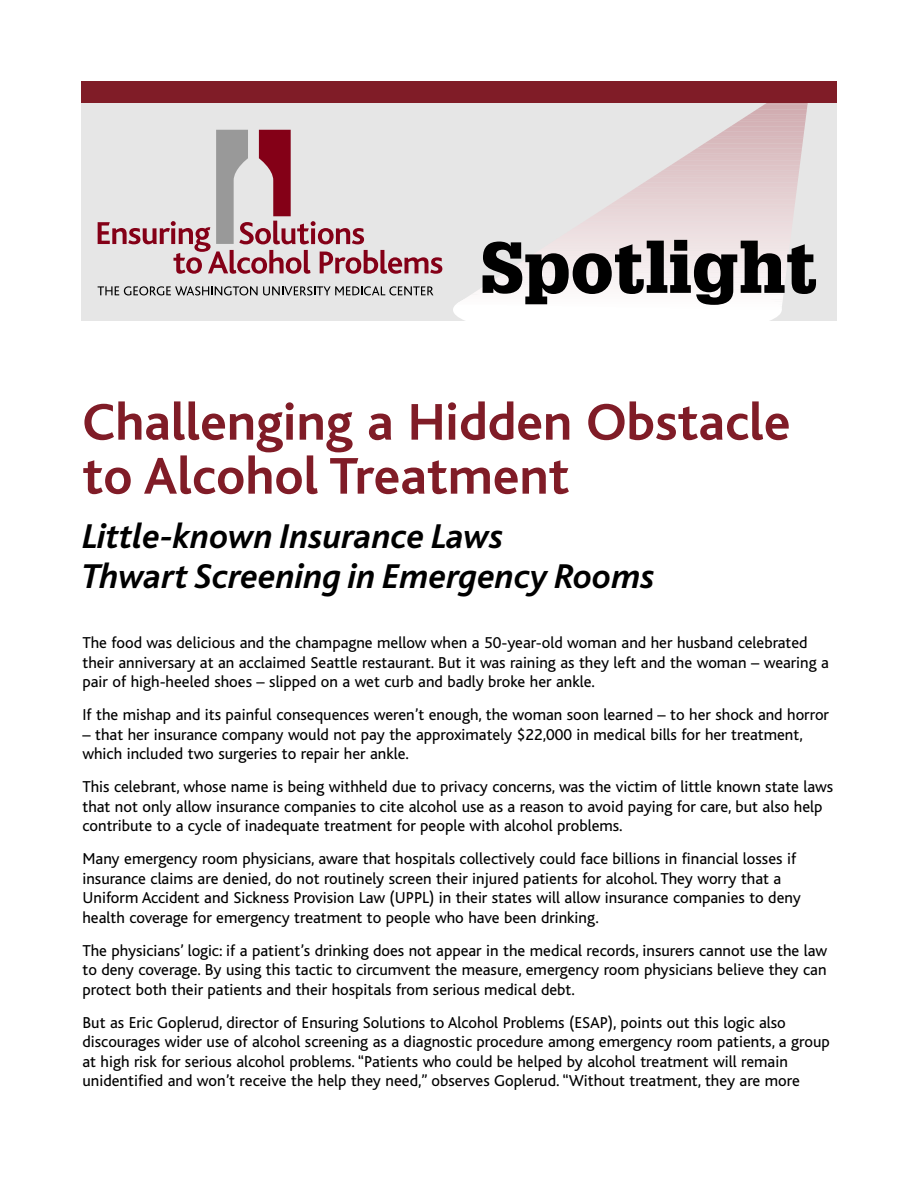
<style>
.page{position:relative;width:918px;height:1188px;background:#fff}
.page>*{position:absolute;margin:0;border:0;box-sizing:border-box;transform-origin:0 0}
.t1{font:900 70.5px "Glypha";color:#000}
.t2{font:700 54px/54px "Bliss";color:#801c27}
.t3{font:italic 700 36px/40.5px "Bliss";color:#000}
.t4{font:16.5px/19.5px "Bliss";color:#000}
</style>
<div class="page">
<div style="left:81px;top:81px;width:756px;height:239px;background:#e6e6e6"></div>
<div style="left:453px;top:281px;width:329px;height:58px;background:#fff;border-radius:50%"></div>
<hr style="left:456px;top:102px;width:353px;height:3px;background:#d0aaae">
<svg style="left:456px;top:104px;width:353px;height:3px"></svg>
<hr style="left:456px;top:107px;width:353px;height:3px;background:#d1acb0">
<hr style="left:456px;top:109px;width:353px;height:3px;background:#d1adb1">
<svg style="left:456px;top:111px;width:353px;height:3px"></svg>
<hr style="left:456px;top:114px;width:353px;height:3px;background:#d2afb3">
<svg style="left:456px;top:116px;width:353px;height:3px"></svg>
<hr style="left:456px;top:119px;width:353px;height:3px;background:#d4b1b5">
<svg style="left:456px;top:121px;width:353px;height:3px"></svg>
<hr style="left:456px;top:124px;width:353px;height:3px;background:#d5b3b7">
<hr style="left:456px;top:126px;width:353px;height:3px;background:#d5b4b8">
<hr style="left:456px;top:129px;width:353px;height:3px;background:#d6b5b9">
<hr style="left:456px;top:131px;width:353px;height:3px;background:#d6b6ba">
<svg style="left:456px;top:133px;width:353px;height:3px"></svg>
<hr style="left:456px;top:136px;width:353px;height:3px;background:#d7b8bc">
<svg style="left:456px;top:138px;width:353px;height:3px"></svg>
<hr style="left:456px;top:141px;width:353px;height:3px;background:#d8babd">
<hr style="left:456px;top:143px;width:353px;height:3px;background:#d9bbbe">
<hr style="left:456px;top:146px;width:353px;height:3px;background:#dabcc0">
<hr style="left:456px;top:148px;width:353px;height:3px;background:#dabdc0">
<svg style="left:456px;top:150px;width:353px;height:3px"></svg>
<hr style="left:456px;top:153px;width:353px;height:3px;background:#dbbfc2">
<svg style="left:456px;top:155px;width:353px;height:3px"></svg>
<hr style="left:456px;top:158px;width:353px;height:3px;background:#ddc1c4">
<hr style="left:456px;top:160px;width:353px;height:3px;background:#ddc2c5">
<hr style="left:456px;top:163px;width:353px;height:3px;background:#dec3c6">
<hr style="left:456px;top:165px;width:353px;height:3px;background:#dec4c7">
<svg style="left:456px;top:167px;width:353px;height:3px"></svg>
<hr style="left:456px;top:170px;width:353px;height:3px;background:#dfc6c9">
<svg style="left:456px;top:172px;width:353px;height:3px"></svg>
<hr style="left:456px;top:175px;width:353px;height:3px;background:#e0c8cb">
<svg style="left:456px;top:177px;width:353px;height:3px"></svg>
<hr style="left:456px;top:180px;width:353px;height:3px;background:#e1cacd">
<hr style="left:456px;top:182px;width:353px;height:3px;background:#e2cbce">
<hr style="left:456px;top:185px;width:353px;height:3px;background:#e3cccf">
<hr style="left:456px;top:187px;width:353px;height:3px;background:#e3cdd0">
<svg style="left:456px;top:189px;width:353px;height:3px"></svg>
<hr style="left:456px;top:192px;width:353px;height:3px;background:#e4cfd1">
<svg style="left:456px;top:194px;width:353px;height:3px"></svg>
<hr style="left:456px;top:197px;width:353px;height:3px;background:#e6d1d3">
<hr style="left:456px;top:199px;width:353px;height:3px;background:#e6d2d4">
<hr style="left:456px;top:202px;width:353px;height:3px;background:#e7d3d5">
<hr style="left:456px;top:204px;width:353px;height:3px;background:#e7d4d6">
<svg style="left:456px;top:206px;width:353px;height:3px"></svg>
<hr style="left:456px;top:209px;width:353px;height:3px;background:#e8d6d8">
<svg style="left:456px;top:211px;width:353px;height:3px"></svg>
<hr style="left:456px;top:214px;width:353px;height:3px;background:#e9d8da">
<hr style="left:456px;top:216px;width:353px;height:3px;background:#ead9db">
<hr style="left:456px;top:219px;width:353px;height:3px;background:#eadadc">
<hr style="left:456px;top:221px;width:353px;height:3px;background:#ebdbdd">
<hr style="left:456px;top:223px;width:353px;height:4px;background:#ecdcde">
<hr style="left:456px;top:226px;width:353px;height:3px;background:#ecdddf">
<hr style="left:456px;top:228px;width:353px;height:4px;background:#eddee0">
<hr style="left:456px;top:231px;width:353px;height:3px;background:#eddfe1">
<hr style="left:456px;top:233px;width:353px;height:4px;background:#eee0e2">
<hr style="left:456px;top:236px;width:353px;height:3px;background:#eee1e2">
<hr style="left:456px;top:238px;width:353px;height:3px;background:#efe2e3">
<hr style="left:456px;top:240px;width:353px;height:4px;background:#efe3e4">
<hr style="left:456px;top:243px;width:353px;height:3px;background:#f0e4e5">
<hr style="left:456px;top:245px;width:353px;height:4px;background:#f0e5e6">
<hr style="left:456px;top:248px;width:353px;height:3px;background:#f1e6e7">
<hr style="left:456px;top:250px;width:353px;height:4px;background:#f2e7e8">
<hr style="left:456px;top:253px;width:353px;height:3px;background:#f2e8e9">
<hr style="left:456px;top:255px;width:353px;height:3px;background:#f3e9ea">
<hr style="left:456px;top:258px;width:353px;height:3px;background:#f3eaeb">
<hr style="left:456px;top:260px;width:353px;height:3px;background:#f4ebec">
<svg style="left:456px;top:262px;width:353px;height:3px"></svg>
<hr style="left:456px;top:265px;width:353px;height:3px;background:#f5edee">
<svg style="left:456px;top:267px;width:353px;height:3px"></svg>
<hr style="left:456px;top:270px;width:353px;height:3px;background:#f6eff0">
<hr style="left:456px;top:272px;width:353px;height:3px;background:#f7f0f1">
<hr style="left:456px;top:275px;width:353px;height:3px;background:#f7f1f2">
<hr style="left:456px;top:277px;width:353px;height:3px;background:#f8f2f3">
<svg style="left:456px;top:279px;width:353px;height:3px"></svg>
<hr style="left:456px;top:282px;width:353px;height:3px;background:#f9f4f5">
<hr style="left:456px;top:284px;width:353px;height:4px;background:#f9f5f6">
<hr style="left:456px;top:287px;width:353px;height:3px;background:#faf6f6">
<hr style="left:456px;top:289px;width:353px;height:4px;background:#fbf7f7">
<hr style="left:456px;top:292px;width:353px;height:3px;background:#fbf8f8">
<hr style="left:456px;top:294px;width:353px;height:3px;background:#fcf9f9">
<hr style="left:456px;top:296px;width:353px;height:4px;background:#fcfafa">
<hr style="left:456px;top:299px;width:353px;height:3px;background:#fdfbfb">
<hr style="left:456px;top:301px;width:353px;height:4px;background:#fdfcfc">
<hr style="left:456px;top:304px;width:353px;height:3px;background:#fefdfd">
<hr style="left:456px;top:306px;width:353px;height:4px;background:#fefefe">
<div style="left:81px;top:81px;width:756px;height:22px;background:#801c27"></div>
<svg style="left:98px;top:286px;width:335px;height:9px"></svg>
<svg style="left:98px;top:130px;width:344px;height:144px"></svg>
<h1 class="t1" style="left:481px;top:241px;width:338px">Spotlight</h1>
<h2 class="t2" style="left:82px;top:401px;width:710px">Challenging a Hidden Obstacle to Alcohol Treatment</h2>
<h3 class="t3" style="left:82px;top:520px;width:574px">Little-known Insurance Laws<br>Thwart Screening in Emergency Rooms</h3>
<p class="t4" style="left:82px;top:635px;width:748px">The food was delicious and the champagne mellow when a 50-year-old woman and her husband celebrated their anniversary at an acclaimed Seattle restaurant. But it was raining as they left and the woman – wearing a pair of high-heeled shoes – slipped on a wet curb and badly broke her ankle.</p>
<p class="t4" style="left:82px;top:707px;width:748px">If the mishap and its painful consequences weren’t enough, the woman soon learned – to her shock and horror</p>
<p class="t4" style="left:82px;top:726px;width:722px">– that her insurance company would not pay the approximately $22,000 in medical bills for her treatment, which included two surgeries to repair her ankle.</p>
<p class="t4" style="left:82px;top:779px;width:752px">This celebrant, whose name is being withheld due to privacy concerns, was the victim of little known state laws that not only allow insurance companies to cite alcohol use as a reason to avoid paying for care, but also help contribute to a cycle of inadequate treatment for people with alcohol problems.</p>
<p class="t4" style="left:82px;top:851px;width:720px">Many emergency room physicians, aware that hospitals collectively could face billions in financial losses if insurance claims are denied, do not routinely screen their injured patients for alcohol. They worry that a Uniform Accident and Sickness Provision Law (UPPL) in their states will allow insurance companies to deny health coverage for emergency treatment to people who have been drinking.</p>
<p class="t4" style="left:82px;top:942px;width:746px;text-align:justify">The physicians’ logic: if a patient’s drinking does not appear in the medical records, insurers cannot use the law to deny coverage. By using this tactic to circumvent the measure, emergency room physicians believe they can protect both their patients and their hospitals from serious medical debt.</p>
<p class="t4" style="left:83px;top:1014px;width:749px">But as Eric Goplerud, director of Ensuring Solutions to Alcohol Problems (ESAP), points out this logic also discourages wider use of alcohol screening as a diagnostic procedure among emergency room patients, a group at high risk for serious alcohol problems. “Patients who could be helped by alcohol treatment will remain unidentified and won’t receive the help they need,” observes Goplerud. “Without treatment, they are more</p>
</div>
